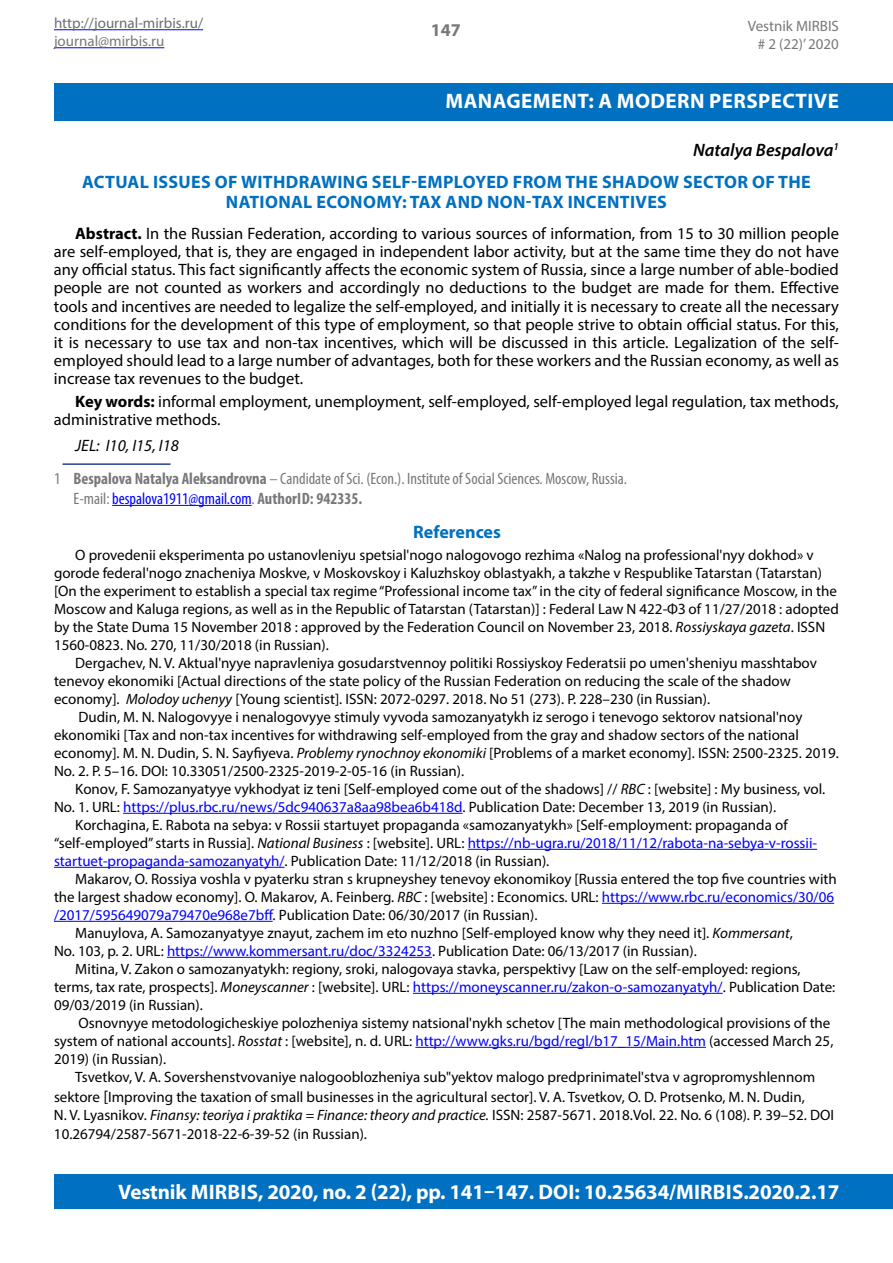
<style>
.page{position:relative;width:893px;height:1263px;background:#fff}
.page>*{position:absolute;margin:0;border:0;box-sizing:border-box;transform-origin:0 0}
.t1{font:700 21px "Myriad Pro";letter-spacing:-.01em;color:#fff}
.t2{font:700 21px "Myriad Pro";letter-spacing:.01em;color:#fff}
.t3{font:700 18px/32.5px "Myriad Pro";letter-spacing:.02em;color:#0070c0}
.t4{font:700 18px "Myriad Pro";color:#0070c0}
.t5{font:700 18px "Myriad Pro";color:#77787b}
.t6{font:16.5px/18.1px "Myriad Pro";color:#000;text-align:justify}
.t7{font:condensed 16.5px/32.5px "Myriad Pro";color:#77787b}
.t8{font:condensed 16.5px "Myriad Pro";color:#00f}
.t9{font:15px/18px "Myriad Pro";color:#000}
.t10{font:15px "Myriad Pro";color:#00f}
.t11{font:15px/18px "Myriad Pro";color:#77787b;text-align:right}
.t12{font:15px "Myriad Pro";color:#6d6e71}
.s1{font-weight:600;font-style:italic;color:#000}
.s2{font-weight:700}
.s3{font-style:italic;font-stretch:normal;color:#000}
.s4{color:#77787b}
.s5{font-weight:700;color:#77787b}
.s6{font-style:italic}
.s7{color:#00f}
.s8{color:#000}
.s9{font-style:italic;color:#000}
.s10{font-size:16.5px}
</style>
<div class="page">
<hr style="left:54px;top:29px;width:149px;height:1px;background:#00f">
<hr style="left:54px;top:47px;width:110px;height:1px;background:#00f">
<div style="left:54px;top:83px;width:839px;height:38px;background:#0070c0"></div>
<hr style="left:63px;top:463px;width:108px;height:2px;background:#25408f">
<hr style="left:112px;top:505px;width:140px;height:1px;background:#00f">
<hr style="left:123px;top:813px;width:340px;height:1px;background:#00f">
<hr style="left:468px;top:849px;width:349px;height:1px;background:#00f">
<hr style="left:54px;top:867px;width:231px;height:1px;background:#00f">
<hr style="left:602px;top:903px;width:232px;height:1px;background:#00f">
<hr style="left:54px;top:921px;width:219px;height:1px;background:#00f">
<hr style="left:167px;top:957px;width:265px;height:1px;background:#00f">
<hr style="left:413px;top:993px;width:310px;height:1px;background:#00f">
<hr style="left:415px;top:1047px;width:291px;height:1px;background:#00f">
<div style="left:54px;top:1174px;width:839px;height:35px;background:#0070c0"></div>
<p class="t12" style="left:54px;top:14px;width:151px">http://journal-mirbis.ru/</p>
<p class="t11" style="left:54px;top:32px;width:112px">journal@mirbis.ru</p>
<p class="t5" style="left:431px;top:18px;width:31px">147</p>
<p class="t11" style="left:748px;top:17px;width:93px">Vestnik MIRBIS # 2 (22)’ 2020</p>
<h1 class="t2" style="left:446px;top:87px;width:395px">MANAGEMENT: A MODERN PERSPECTIVE</h1>
<p class="t3" style="left:82px;top:133px;width:758px;text-indent:611px"><span class="s1">Natalya Bespalova</span><sup>1<br></sup>ACTUAL ISSUES OF WITHDRAWING SELF-EMPLOYED FROM THE SHADOW SECTOR OF THE</p>
<p class="t3" style="left:226px;top:185px;width:443px">NATIONAL ECONOMY: TAX AND NON-TAX INCENTIVES</p>
<p class="t6" style="left:54px;top:224px;width:786px;text-indent:21px"><span class="s2">Abstract.</span> In the Russian Federation, according to various sources of information, from 15 to 30 million people are self-employed, that is, they are engaged in independent labor activity, but at the same time they do not have any official status. This fact significantly affects the economic system of Russia, since a large number of able-bodied people are not counted as workers and accordingly no deductions to the budget are made for them. Effective tools and incentives are needed to legalize the self-employed, and initially it is necessary to create all the necessary conditions for the development of this type of employment, so that people strive to obtain official status. For this, it is necessary to use tax and non-tax incentives, which will be discussed in this article. Legalization of the self&shy;employed should lead to a large number of advantages, both for these workers and the Russian economy, as well as increase tax revenues to the budget.</p>
<p class="t6" style="left:54px;top:392px;width:786px;text-indent:21px"><span class="s2">Key words:</span> informal employment, unemployment, self-employed, self-employed legal regulation, tax methods, administrative methods.</p>
<p class="t7" style="left:54px;top:429px;width:574px;text-indent:21px"><span class="s3">JEL: I10, I15, I18<br></span>1 <span class="s2">Bespalova Natalya Aleksandrovna</span> – Сandidate of Sci. (Econ.). Institute of Social Sciences. Moscow, Russia.</p>
<p class="t8" style="left:74px;top:488px;width:290px"><span class="s4">Е-mail:</span> bespalova1911@gmail.com<span class="s4">.</span> <span class="s5">AuthorID: 942335.</span></p>
<p class="t4" style="left:413px;top:520px;width:89px">References</p>
<p class="t9" style="left:54px;top:545px;width:786px;text-indent:21px">O provedenii eksperimenta po ustanovleniyu spetsial'nogo nalogovogo rezhima «Nalog na professional'nyy dokhod» v gorode federal'nogo znacheniya Moskve, v Moskovskoy i Kaluzhskoy oblastyakh, a takzhe v Respublike Tatarstan (Tatarstan) [On the experiment to establish a special tax regime “Professional income tax” in the city of federal significance Moscow, in the Moscow and Kaluga regions, as well as in the Republic of Tatarstan (Tatarstan)] : Federal Law N 422-ФЗ of 11/27/2018 : adopted by the State Duma 15 November 2018 : approved by the Federation Council on November 23, 2018. <span class="s6">Rossiyskaya gazeta</span>. ISSN 1560-0823. No. 270, 11/30/2018 (in Russian).</p>
<p class="t9" style="left:54px;top:653px;width:764px;text-indent:21px">Dergachev, N. V. Aktual'nyye napravleniya gosudarstvennoy politiki Rossiyskoy Federatsii po umen'sheniyu masshtabov tenevoy ekonomiki [Actual directions of the state policy of the Russian Federation on reducing the scale of the shadow economy]. <span class="s6">Molodoy uchenyy</span> [Young scientist]. ISSN: 2072-0297. 2018. No 51 (273). P. 228–230 (in Russian).</p>
<p class="t9" style="left:54px;top:707px;width:786px;text-indent:24px">Dudin, M. N. Nalogovyye i nenalogovyye stimuly vyvoda samozanyatykh iz serogo i tenevogo sektorov natsional'noy ekonomiki [Tax and non-tax incentives for withdrawing self-employed from the gray and shadow sectors of the national economy]. M. N. Dudin, S. N. Sayfiyeva. <span class="s6">Problemy rynochnoy ekonomiki</span> [Problems of a market economy]. ISSN: 2500-2325. 2019.<br>No. 2. P. 5–16. DOI: 10.33051/2500-2325-2019-2-05-16 (in Russian).</p>
<p class="t9" style="left:75px;top:779px;width:751px">Konov, F. Samozanyatyye vykhodyat iz teni [Self-employed come out of the shadows] // <span class="s6">RBC</span> : [website] : My business, vol.</p>
<p class="t9" style="left:54px;top:797px;width:724px">No. 1. URL: <span class="s7">https://plus.rbc.ru/news/5dc940637a8aa98bea6b418d</span>. Publication Date: December 13, 2019 (in Russian).</p>
<p class="t9" style="left:75px;top:815px;width:714px">Korchagina, E. Rabota na sebya: v Rossii startuyet propaganda «samozanyatykh» [Self-employment: propaganda of</p>
<p class="t10" style="left:54px;top:833px;width:765px"><span class="s8">“self-employed” starts in Russia].</span> <span class="s9">National Business</span> <span class="s8">: [website]. URL:</span> https://nb-ugra.ru/2018/11/12/rabota-na-sebya-v-rossii-</p>
<p class="t9" style="left:54px;top:851px;width:497px"><span class="s7">startuet-propaganda-samozanyatyh/</span>. Publication Date: 11/12/2018 (in Russian).</p>
<p class="t9" style="left:75px;top:869px;width:763px">Makarov, O. Rossiya voshla v pyaterku stran s krupneyshey tenevoy ekonomikoy [Russia entered the top five countries with</p>
<p class="t9" style="left:54px;top:887px;width:782px">the largest shadow economy]. O. Makarov, A. Feinberg. <span class="s6">RBC</span> : [website] : Economics. URL: <span class="s7">https://www.rbc.ru/economics/30/06</span></p>
<p class="t9" style="left:54px;top:905px;width:485px"><span class="s7">/2017/595649079a79470e968e7bff</span>. Publication Date: 06/30/2017 (in Russian).</p>
<p class="t9" style="left:75px;top:923px;width:719px">Manuylova, A. Samozanyatyye znayut, zachem im eto nuzhno [Self-employed know why they need it]. <span class="s6">Kommersant</span>,</p>
<p class="t9" style="left:54px;top:941px;width:644px">No. 103, p. 2. URL: <span class="s7">https://www.kommersant.ru/doc/3324253</span>. Publication Date: 06/13/2017 (in Russian).</p>
<p class="t9" style="left:75px;top:959px;width:727px">Mitina, V. Zakon o samozanyatykh: regiony, sroki, nalogovaya stavka, perspektivy [Law on the self-employed: regions,</p>
<p class="t9" style="left:54px;top:977px;width:783px">terms, tax rate, prospects]. <span class="s6">Moneyscanner</span> : [website]. URL: <span class="s7">https://moneyscanner.ru/zakon-o-samozanyatyh/</span>. Publication Date:</p>
<p class="t9" style="left:54px;top:995px;width:150px">09/03/2019 (in Russian).</p>
<p class="t9" style="left:78px;top:1013px;width:753px">Osnovnyye metodologicheskiye polozheniya sistemy natsional'nykh schetov [The main methodological provisions of the</p>
<p class="t9" style="left:54px;top:1031px;width:781px">system of national accounts]. <span class="s6">Rosstat</span> : [website], n. d. URL: <span class="s7">http://www.gks.ru/bgd/regl/b17_15/Main.htm</span> (accessed March 25,</p>
<p class="t9" style="left:54px;top:1049px;width:114px">2019) (in Russian).</p>
<p class="t9" style="left:75px;top:1067px;width:741px">Tsvetkov, V. A. Sovershenstvovaniye nalogooblozheniya sub"yektov malogo predprinimatel'stva v agropromyshlennom</p>
<p class="t9" style="left:54px;top:1087px;width:781px">sektore <span class="s10">[</span>Improving the taxation of small businesses in the agricultural sector]. V. A. Tsvetkov, O. D. Protsenko, M. N. Dudin,<br>N. V. Lyasnikov. <span class="s6">Finansy: teoriya i praktika = Finance: theory and practice.</span> ISSN: 2587-5671. 2018.Vol. 22. No. 6 (108). P. 39–52. DOI</p>
<p class="t9" style="left:54px;top:1125px;width:315px">10.26794/2587-5671-2018-22-6-39-52 (in Russian).</p>
<h1 class="t1" style="left:118px;top:1178px;width:723px">Vestnik MIRBIS, 2020, no. 2 (22), pp. 141–147. DOI: 10.25634/MIRBIS.2020.2.17</h1>
</div>
